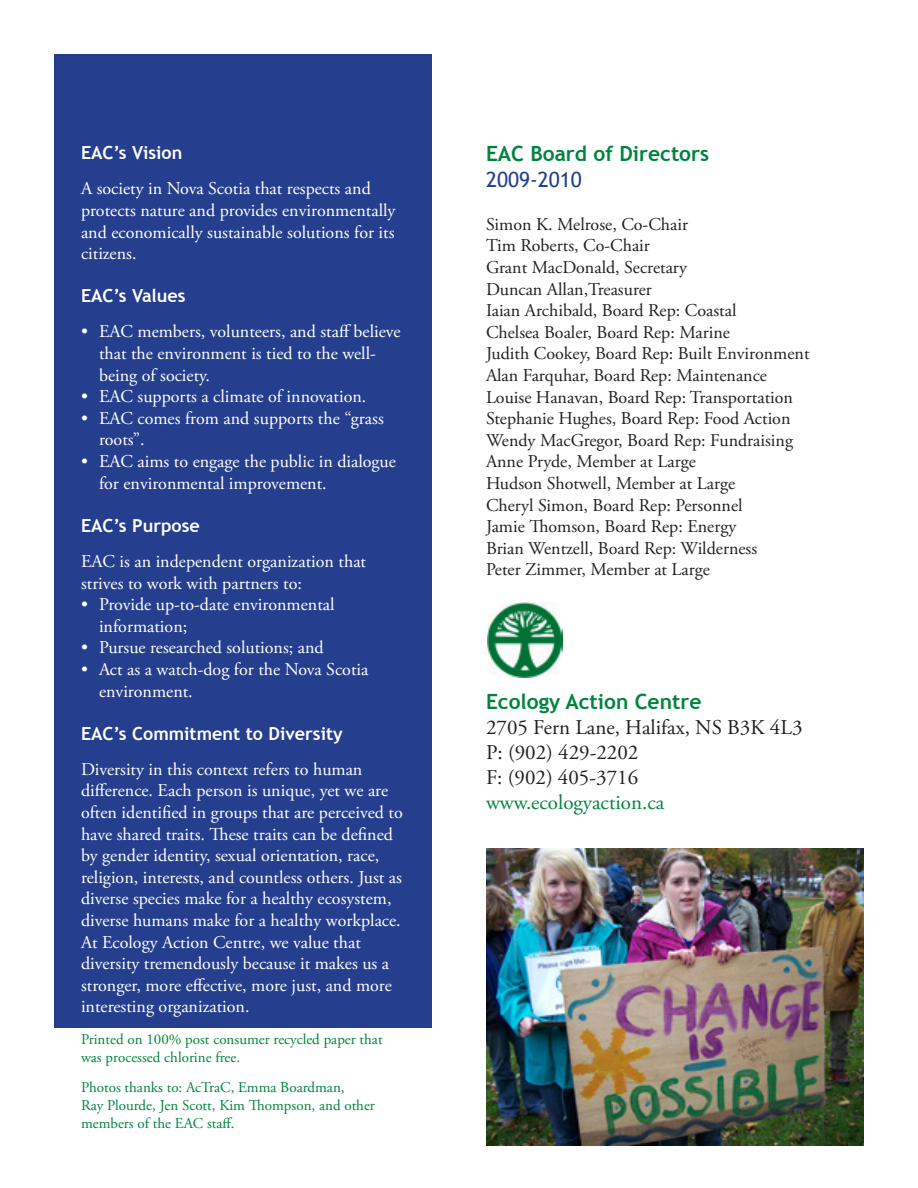
<style>
.page{position:relative;width:918px;height:1188px;background:#fff}
.page>*{position:absolute;margin:0;border:0;box-sizing:border-box;transform-origin:0 0}
.t1{font:21px/25.2px "Adobe Garamond Pro";color:#231f20}
.t2{font:700 21px "Trebuchet MS";color:#00843d}
.t3{font:21px "Adobe Garamond Pro";color:#00843d}
.t4{font:21px "Trebuchet MS";color:#253f8e}
.t5{font:18px/21.6px "Adobe Garamond Pro";color:#fff}
.t6{font:18px/21.6px "Adobe Garamond Pro";color:#231f20}
.t7{font:700 18px "Trebuchet MS";color:#fff}
.t8{font:15px/18px "Adobe Garamond Pro";color:#00843d}
</style>
<div class="page">
<div style="left:54px;top:54px;width:378px;height:974px;background:#253f8e"></div>
<img style="left:487px;top:603px;width:75px;height:74px">
<img style="left:486px;top:849px;width:378px;height:296px">
<p class="t7" style="left:81px;top:142px;width:103px">EAC’s Vision</p>
<p class="t5" style="left:81px;top:179px;width:316px">A society in Nova Scotia that respects and protects nature and provides environmentally and economically sustainable solutions for its citizens.</p>
<p class="t7" style="left:81px;top:285px;width:106px">EAC’s Values</p>
<p class="t5" style="left:99px;top:322px;width:303px;text-indent:-18px">• EAC members, volunteers, and staff believe that the environment is tied to the well&shy;being of society.</p>
<p class="t5" style="left:81px;top:386px;width:287px">• EAC supports a climate of innovation.</p>
<p class="t5" style="left:99px;top:408px;width:286px;text-indent:-18px">• EAC comes from and supports the “grass roots”.</p>
<p class="t5" style="left:99px;top:451px;width:298px;text-indent:-18px">• EAC aims to engage the public in dialogue for environmental improvement.</p>
<p class="t7" style="left:81px;top:514px;width:120px">EAC’s Purpose</p>
<p class="t5" style="left:81px;top:551px;width:287px">EAC is an independent organization that strives to work with partners to:</p>
<p class="t5" style="left:99px;top:594px;width:237px;text-indent:-18px">• Provide up-to-date environmental information;</p>
<p class="t5" style="left:81px;top:638px;width:244px">• Pursue researched solutions; and</p>
<p class="t5" style="left:99px;top:659px;width:271px;text-indent:-18px">• Act as a watch-dog for the Nova Scotia environment.</p>
<p class="t7" style="left:81px;top:722px;width:263px">EAC’s Commitment to Diversity</p>
<p class="t5" style="left:81px;top:759px;width:323px">Diversity in this context refers to human difference. Each person is unique, yet we are often identified in groups that are perceived to have shared traits. These traits can be defined by gender identity, sexual orientation, race, religion, interests, and countless others. Just as diverse species make for a healthy ecosystem, diverse humans make for a healthy workplace.<br>At Ecology Action Centre, we value that diversity tremendously because it makes us a stronger, more effective, more just, and more interesting organization.</p>
<p class="t8" style="left:81px;top:1031px;width:303px">Printed on 100% post consumer recycled paper that was processed chlorine free.</p>
<p class="t8" style="left:81px;top:1079px;width:295px">Photos thanks to: AcTraC, Emma Boardman,<br>Ray Plourde, Jen Scott, Kim Thompson, and other members of the EAC staff.</p>
<p class="t2" style="left:486px;top:141px;width:225px">EAC Board of Directors</p>
<p class="t4" style="left:486px;top:167px;width:97px">2009-2010</p>
<p class="t6" style="left:486px;top:214px;width:325px">Simon K. Melrose, Co-Chair<br>Tim Roberts, Co-Chair<br>Grant MacDonald, Secretary<br>Duncan Allan,Treasurer<br>Iaian Archibald, Board Rep: Coastal<br>Chelsea Boaler, Board Rep: Marine<br>Judith Cookey, Board Rep: Built Environment Alan Farquhar, Board Rep: Maintenance Louise Hanavan, Board Rep: Transportation Stephanie Hughes, Board Rep: Food Action Wendy MacGregor, Board Rep: Fundraising Anne Pryde, Member at Large<br>Hudson Shotwell, Member at Large<br>Cheryl Simon, Board Rep: Personnel<br>Jamie Thomson, Board Rep: Energy<br>Brian Wentzell, Board Rep: Wilderness<br>Peter Zimmer, Member at Large</p>
<p class="t2" style="left:486px;top:688px;width:217px">Ecology Action Centre</p>
<p class="t1" style="left:486px;top:715px;width:318px">2705 Fern Lane, Halifax, NS B3K 4L3<br>P: (902) 429-2202<br>F: (902) 405-3716</p>
<p class="t3" style="left:486px;top:790px;width:180px">www.ecologyaction.ca</p>
</div>
